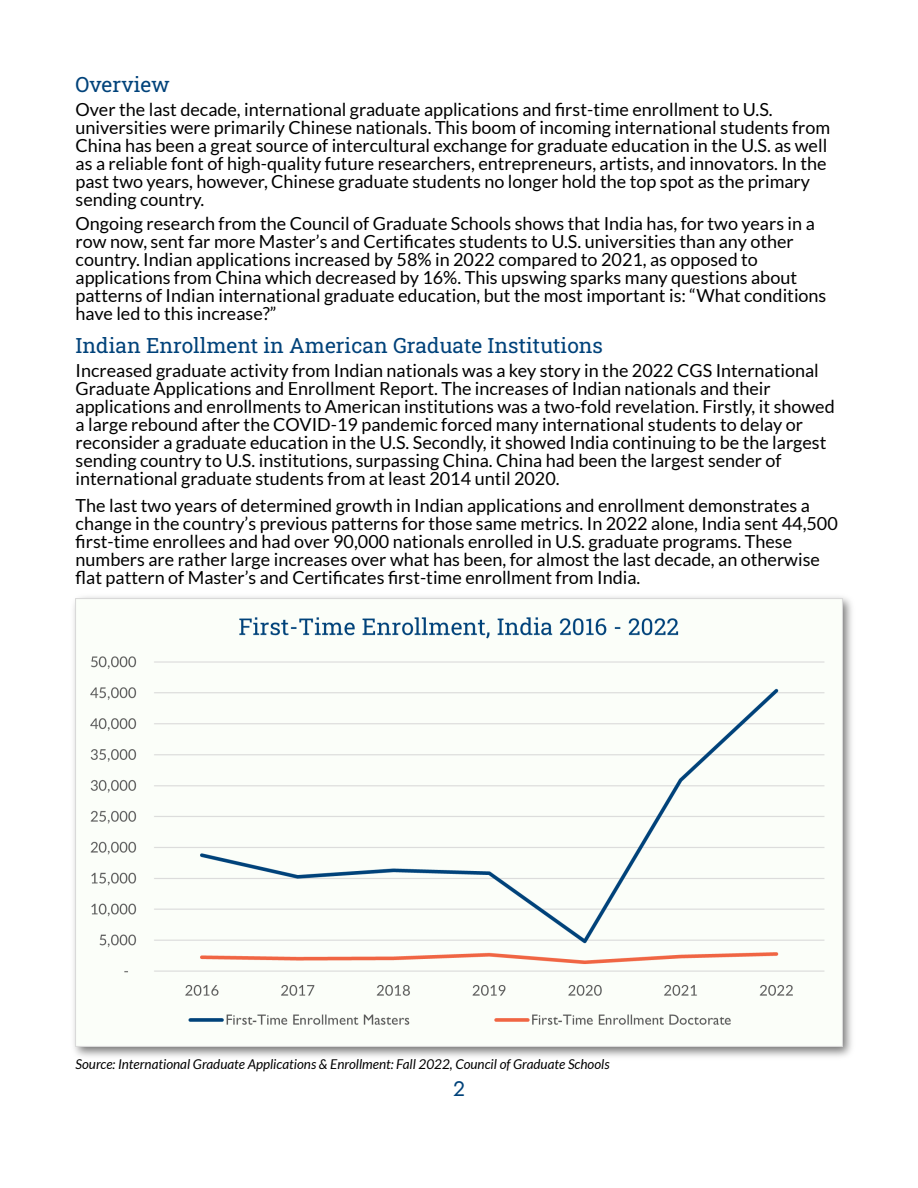
<style>
.page{position:relative;width:918px;height:1188px;background:#fff}
.page>*{position:absolute;margin:0;border:0;box-sizing:border-box;transform-origin:0 0}
.t1{font:21px "Roboto Slab";color:#00427a}
.t2{font:21px "Jost";color:#00427a}
.t3{font:18px "Lato";color:#000}
.t4{font:italic 13.5px "Lato";color:#000}
</style>
<div class="page">
<img style="left:73px;top:596px;width:779px;height:461px">
<img style="left:76px;top:599px;width:766px;height:448px">
<p class="t1" style="left:76px;top:70px;width:96px">Overview</p>
<p class="t3" style="left:76px;top:101px;width:699px">Over the last decade, international graduate applications and first-time enrollment to U.S.</p>
<p class="t3" style="left:76px;top:119px;width:756px">universities were primarily Chinese nationals. This boom of incoming international students from</p>
<p class="t3" style="left:76px;top:137px;width:753px">China has been a great source of intercultural exchange for graduate education in the U.S. as well</p>
<p class="t3" style="left:76px;top:155px;width:753px">as a reliable font of high-quality future researchers, entrepreneurs, artists, and innovators. In the</p>
<p class="t3" style="left:76px;top:173px;width:736px">past two years, however, Chinese graduate students no longer hold the top spot as the primary</p>
<p class="t3" style="left:76px;top:191px;width:130px">sending country.</p>
<p class="t3" style="left:76px;top:215px;width:741px">Ongoing research from the Council of Graduate Schools shows that India has, for two years in a</p>
<p class="t3" style="left:76px;top:233px;width:720px">row now, sent far more Master’s and Certificates students to U.S. universities than any other</p>
<p class="t3" style="left:76px;top:251px;width:684px">country. Indian applications increased by 58% in 2022 compared to 2021, as opposed to</p>
<p class="t3" style="left:76px;top:269px;width:723px">applications from China which decreased by 16%. This upswing sparks many questions about</p>
<p class="t3" style="left:76px;top:287px;width:752px">patterns of Indian international graduate education, but the most important is: “What conditions</p>
<p class="t3" style="left:76px;top:305px;width:202px">have led to this increase?”</p>
<p class="t1" style="left:76px;top:331px;width:529px">Indian Enrollment in American Graduate Institutions</p>
<p class="t3" style="left:76px;top:362px;width:745px">Increased graduate activity from Indian nationals was a key story in the 2022 CGS International</p>
<p class="t3" style="left:76px;top:380px;width:697px">Graduate Applications and Enrollment Report. The increases of Indian nationals and their</p>
<p class="t3" style="left:76px;top:398px;width:761px">applications and enrollments to American institutions was a two-fold revelation. Firstly, it showed</p>
<p class="t3" style="left:76px;top:416px;width:729px">a large rebound after the COVID-19 pandemic forced many international students to delay or</p>
<p class="t3" style="left:76px;top:434px;width:752px">reconsider a graduate education in the U.S. Secondly, it showed India continuing to be the largest</p>
<p class="t3" style="left:76px;top:452px;width:707px">sending country to U.S. institutions, surpassing China. China had been the largest sender of</p>
<p class="t3" style="left:76px;top:470px;width:486px">international graduate students from at least 2014 until 2020.</p>
<p class="t3" style="left:76px;top:497px;width:736px">The last two years of determined growth in Indian applications and enrollment demonstrates a</p>
<p class="t3" style="left:76px;top:515px;width:764px">change in the country’s previous patterns for those same metrics. In 2022 alone, India sent 44,500</p>
<p class="t3" style="left:76px;top:533px;width:718px">first-time enrollees and had over 90,000 nationals enrolled in U.S. graduate programs. These</p>
<p class="t3" style="left:76px;top:551px;width:746px">numbers are rather large increases over what has been, for almost the last decade, an otherwise</p>
<p class="t3" style="left:76px;top:569px;width:566px">flat pattern of Master’s and Certificates first-time enrollment from India.</p>
<p class="t4" style="left:76px;top:1058px;width:536px">Source: International Graduate Applications &amp; Enrollment: Fall 2022, Council of Graduate Schools</p>
<p class="t2" style="left:453px;top:1074px;width:13px">2</p>
</div>
